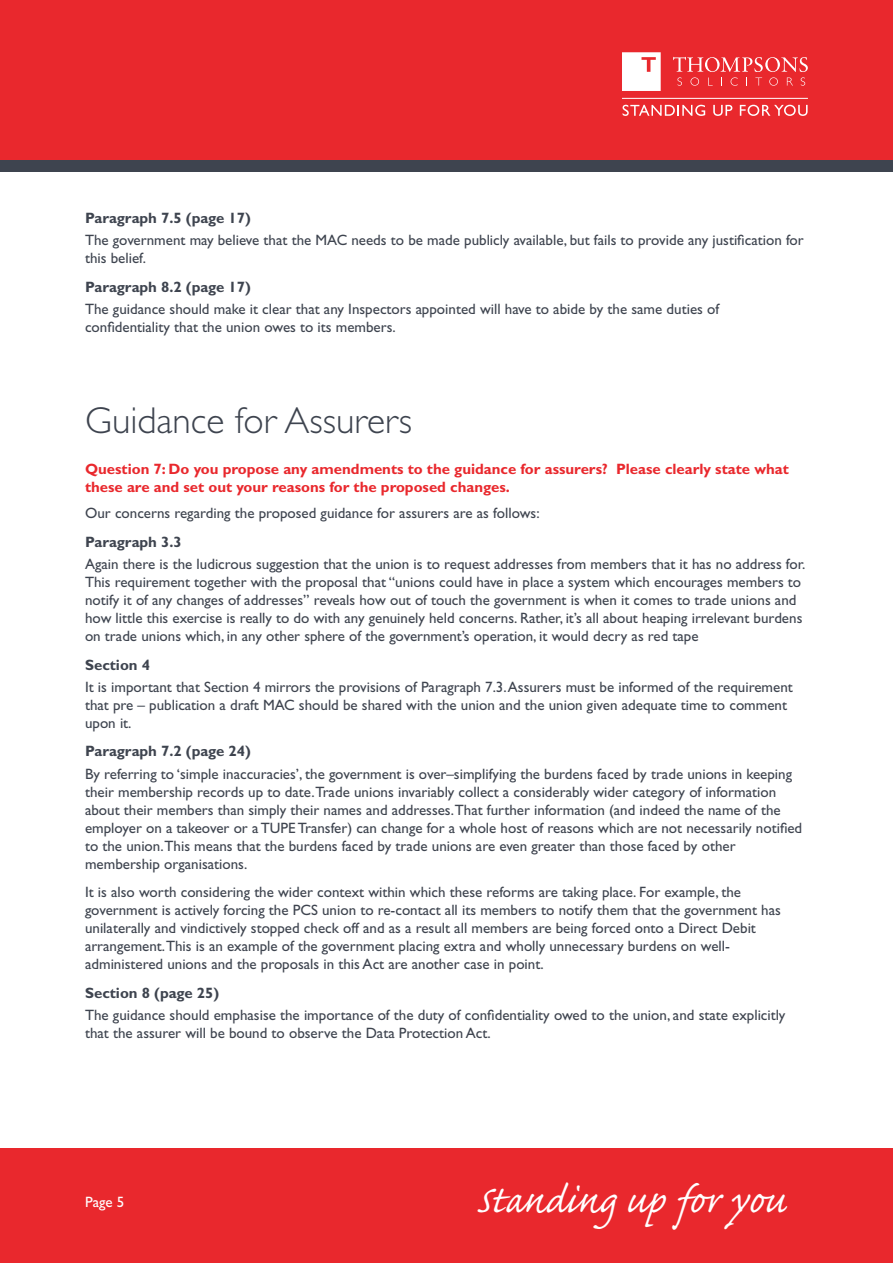
<style>
.page{position:relative;width:893px;height:1263px;background:#fff}
.page>*{position:absolute;margin:0;border:0;box-sizing:border-box;transform-origin:0 0}
.t1{font:49.5px "Caflisch Script Pro";color:#fff}
.t2{font:300 37.5px "Gill Sans Std";color:#3e444f}
.t3{font:15px/18px "Gill Sans Std";color:#3e444f}
.t4{font:700 15px/18px "Gill Sans Std";color:#e9282d}
.t5{font:700 15px "Gill Sans Std";color:#3e444f}
.t6{font:15px "Gill Sans Std";color:#fff}
</style>
<div class="page">
<div style="left:0;top:1148px;width:893px;height:115px;background:#e9282d"></div>
<div style="left:0;top:0;width:893px;height:164px;background:#e9282d"></div>
<div style="left:0;top:161px;width:893px;height:11px;background:#3e444f"></div>
<svg style="left:673px;top:57px;width:135px;height:29px"></svg>
<svg style="left:622px;top:52px;width:39px;height:39px"></svg>
<hr style="left:622px;top:98px;width:186px;height:1px;background:#fff">
<svg style="left:623px;top:105px;width:82px;height:11px"></svg>
<svg style="left:713px;top:105px;width:19px;height:11px"></svg>
<svg style="left:740px;top:105px;width:68px;height:11px"></svg>
<p class="t5" style="left:85px;top:212px;width:167px">Paragraph 7.5 (page 17)</p>
<p class="t3" style="left:85px;top:232px;width:720px">The government may believe that the MAC needs to be made publicly available, but fails to provide any justification for this belief.</p>
<p class="t5" style="left:85px;top:281px;width:167px">Paragraph 8.2 (page 17)</p>
<p class="t3" style="left:85px;top:301px;width:636px">The guidance should make it clear that any Inspectors appointed will have to abide by the same duties of confidentiality that the union owes to its members.</p>
<h2 class="t2" style="left:85px;top:406px;width:329px">Guidance for Assurers</h2>
<p class="t4" style="left:85px;top:461px;width:705px">Question 7: Do you propose any amendments to the guidance for assurers? Please clearly state what these are and set out your reasons for the proposed changes.</p>
<p class="t3" style="left:85px;top:505px;width:456px">Our concerns regarding the proposed guidance for assurers are as follows:</p>
<p class="t5" style="left:85px;top:536px;width:98px">Paragraph 3.3</p>
<p class="t3" style="left:85px;top:556px;width:722px">Again there is the ludicrous suggestion that the union is to request addresses from members that it has no address for.<br>This requirement together with the proposal that “unions could have in place a system which encourages members to notify it of any changes of addresses” reveals how out of touch the government is when it comes to trade unions and how little this exercise is really to do with any genuinely held concerns. Rather, it’s all about heaping irrelevant burdens on trade unions which, in any other sphere of the government’s operation, it would decry as red tape</p>
<p class="t5" style="left:85px;top:659px;width:67px">Section 4</p>
<p class="t3" style="left:85px;top:679px;width:709px">It is important that Section 4 mirrors the provisions of Paragraph 7.3.Assurers must be informed of the requirement that pre – publication a draft MAC should be shared with the union and the union given adequate time to comment upon it.</p>
<p class="t5" style="left:85px;top:746px;width:167px">Paragraph 7.2 (page 24)</p>
<p class="t3" style="left:85px;top:766px;width:719px">By referring to ‘simple inaccuracies’, the government is over–simplifying the burdens faced by trade unions in keeping their membership records up to date.Trade unions invariably collect a considerably wider category of information about their members than simply their names and addresses.That further information (and indeed the name of the employer on a takeover or a TUPE Transfer) can change for a whole host of reasons which are not necessarily notified to the union.This means that the burdens faced by trade unions are even greater than those faced by other membership organisations.</p>
<p class="t3" style="left:85px;top:885px;width:697px">It is also worth considering the wider context within which these reforms are taking place. For example, the government is actively forcing the PCS union to re-contact all its members to notify them that the government has unilaterally and vindictively stopped check off and as a result all members are being forced onto a Direct Debit arrangement.This is an example of the government placing extra and wholly unnecessary burdens on well&shy;administered unions and the proposals in this Act are another case in point.</p>
<p class="t5" style="left:85px;top:987px;width:136px">Section 8 (page 25)</p>
<p class="t3" style="left:85px;top:1007px;width:702px">The guidance should emphasise the importance of the duty of confidentiality owed to the union, and state explicitly that the assurer will be bound to observe the Data Protection Act.</p>
<p class="t6" style="left:85px;top:1197px;width:41px">Page 5</p>
<h1 class="t1" style="left:476px;top:1165px;width:312px">Standing up for you</h1>
</div>
